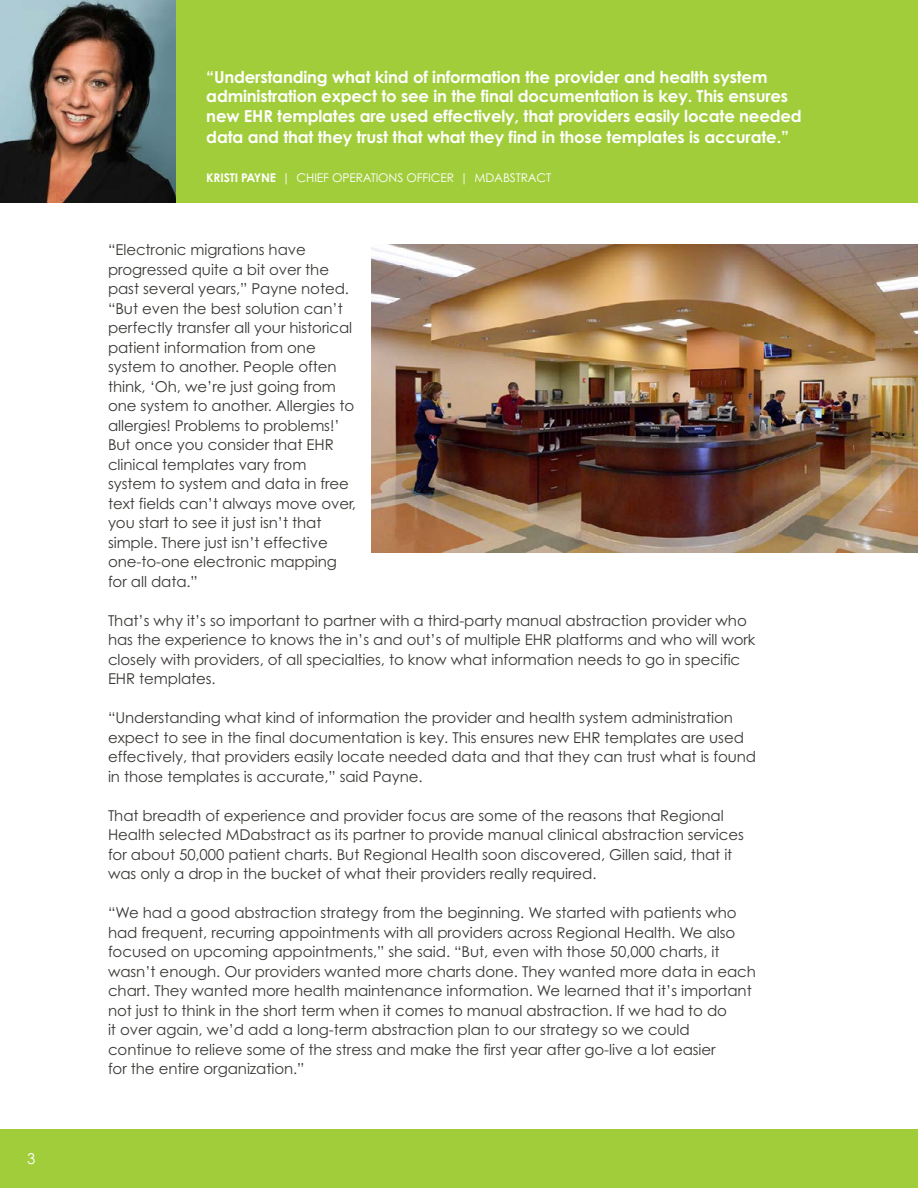
<style>
.page{position:relative;width:918px;height:1188px;background:#fff}
.page>*{position:absolute;margin:0;border:0;box-sizing:border-box;transform-origin:0 0}
.t1{font:700 16.5px/19.5px "Century Gothic Pro";letter-spacing:-.01em;color:#fff}
.t2{font:15px/19.5px "Century Gothic Pro";letter-spacing:-.005em;color:#3b3936}
.t3{font:15px "Century Gothic Pro";color:#fff}
.t4{font:12px "Century Gothic Pro";letter-spacing:-.01em;color:#fff}
.s1{font-weight:700}
</style>
<div class="page">
<div style="left:0;top:0;width:918px;height:202px;background:#a1cd3a"></div>
<div style="left:0;top:1130px;width:918px;height:58px;background:#a1cd3a"></div>
<img style="left:371px;top:244px;width:547px;height:308px">
<img style="left:0;top:0;width:175px;height:202px">
<p class="t3" style="left:27px;top:1150px;width:10px">3</p>
<p class="t1" style="left:206px;top:67px;width:597px">“Understanding what kind of information the provider and health system administration expect to see in the final documentation is key. This ensures new EHR templates are used effectively, that providers easily locate needed</p>
<p class="t1" style="left:206px;top:127px;width:584px">data and that they trust that what they find in those templates is accurate.”</p>
<p class="t4" style="left:206px;top:170px;width:347px"><span class="s1">KRISTI PAYNE</span> | CHIEF OPERATIONS OFFICER | MDABSTRACT</p>
<p class="t2" style="left:108px;top:240px;width:250px">“Electronic migrations have progressed quite a bit over the past several years,” Payne noted. “But even the best solution can’t perfectly transfer all your historical patient information from one system to another. People often think, ‘Oh, we’re just going from one system to another. Allergies to allergies! Problems to problems!’<br>But once you consider that EHR clinical templates vary from system to system and data in free text fields can’t always move over, you start to see it just isn’t that simple. There just isn’t effective one-to-one electronic mapping for all data.”</p>
<p class="t2" style="left:108px;top:610px;width:649px">That’s why it’s so important to partner with a third-party manual abstraction provider who has the experience to knows the in’s and out’s of multiple EHR platforms and who will work closely with providers, of all specialties, to know what information needs to go in specific EHR templates.</p>
<p class="t2" style="left:108px;top:708px;width:650px">“Understanding what kind of information the provider and health system administration expect to see in the final documentation is key. This ensures new EHR templates are used effectively, that providers easily locate needed data and that they can trust what is found in those templates is accurate,” said Payne.</p>
<p class="t2" style="left:108px;top:805px;width:638px">That breadth of experience and provider focus are some of the reasons that Regional Health selected MDabstract as its partner to provide manual clinical abstraction services for about 50,000 patient charts. But Regional Health soon discovered, Gillen said, that it was only a drop in the bucket of what their providers really required.</p>
<p class="t2" style="left:108px;top:903px;width:649px">“We had a good abstraction strategy from the beginning. We started with patients who had frequent, recurring appointments with all providers across Regional Health. We also focused on upcoming appointments,” she said. “But, even with those 50,000 charts, it wasn’t enough. Our providers wanted more charts done. They wanted more data in each chart. They wanted more health maintenance information. We learned that it’s important not just to think in the short term when it comes to manual abstraction. If we had to do<br>it over again, we’d add a long-term abstraction plan to our strategy so we could continue to relieve some of the stress and make the first year after go-live a lot easier<br>for the entire organization.”</p>
</div>
